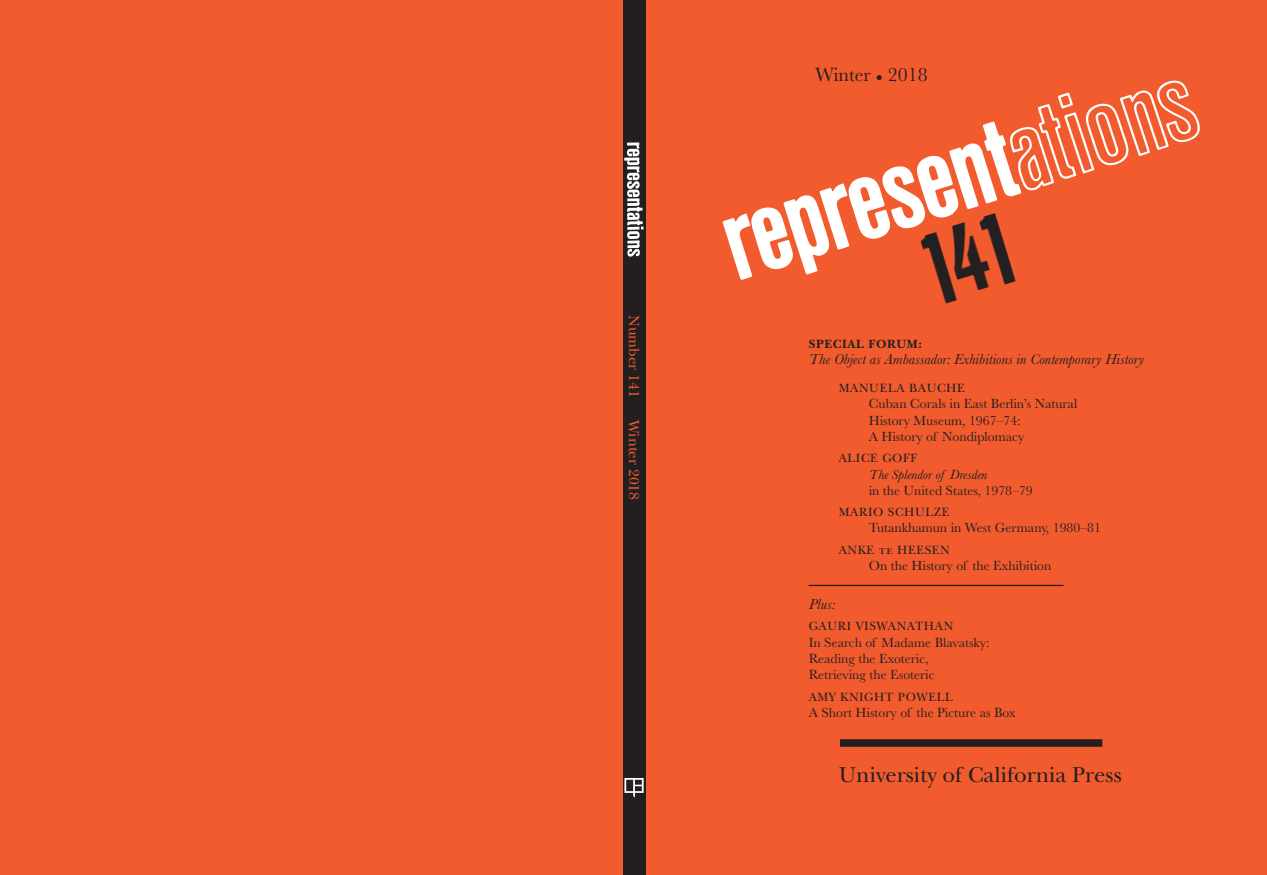
<style>
.page{position:relative;width:1267px;height:875px;background:#f15b2e}
.page>*{position:absolute;margin:0;border:0;box-sizing:border-box;transform-origin:0 0}
.t1{font:22.5px "New Baskerville";color:#231f20}
.t2{font:20px "Baskerville";color:#231f20}
.t3{font:italic 15px "Baskerville";color:#231f20}
.t4{font:15px "New Baskerville";color:#f15b2e}
.t5{font:13.75px/16.2px "Baskerville";color:#231f20}
.t6{font:italic 13.75px "Baskerville";color:#231f20}
.t7{font:12.5px "New Baskerville";letter-spacing:.05em;color:#231f20}
.t8{font:700 12.5px "New Baskerville";letter-spacing:.05em;color:#231f20}
.s1{font-family:"New Baskerville SC"}
</style>
<div class="page">
<img style="left:722px;top:80px;width:478px;height:200px">
<div style="left:623px;top:0;width:22px;height:875px;background:#231f20"></div>
<img style="left:624px;top:142px;width:19px;height:114px">
<hr style="left:809px;top:585px;width:254px;height:1px;background:#231f20">
<div style="left:840px;top:739px;width:262px;height:7px;background:#231f20"></div>
<svg style="left:624px;top:778px;width:20px;height:19px"></svg>
<svg style="left:917px;top:211px;width:101px;height:93px"></svg>
<p class="t4" style="left:639px;top:315px;width:84px;rotate:90deg">Number 141</p>
<p class="t4" style="left:639px;top:420px;width:82px;rotate:90deg">Winter 2018</p>
<h2 class="t2" style="left:815px;top:68px;width:114px">Winter • 2018</h2>
<p class="t8" style="left:809px;top:339px;width:115px">SPECIAL FORUM:</p>
<p class="t3" style="left:809px;top:354px;width:337px">The Object as Ambassador: Exhibitions in Contemporary History</p>
<p class="t7" style="left:839px;top:384px;width:128px">MANUELA BAUCHE</p>
<p class="t5" style="left:869px;top:397px;width:210px">Cuban Corals in East Berlin’s Natural<br>History Museum, 1967–74:<br>A History of Nondiplomacy</p>
<p class="t7" style="left:839px;top:454px;width:80px">ALICE GOFF</p>
<p class="t6" style="left:869px;top:469px;width:120px">The Splendor of Dresden</p>
<p class="t5" style="left:869px;top:483px;width:166px">in the United States, 1978–79</p>
<p class="t7" style="left:839px;top:507px;width:113px">MARIO SCHULZE</p>
<p class="t5" style="left:869px;top:521px;width:234px">Tutankhamun in West Germany, 1980–81</p>
<p class="t7" style="left:839px;top:545px;width:113px">ANKE <span class="s1">te</span> HEESEN</p>
<p class="t5" style="left:869px;top:558px;width:184px">On the History of the Exhibition</p>
<p class="t3" style="left:809px;top:598px;width:28px">Plus:</p>
<p class="t7" style="left:809px;top:622px;width:146px">GAURI VISWANATHAN</p>
<p class="t5" style="left:809px;top:635px;width:182px">In Search of Madame Blavatsky:<br>Reading the Exoteric,<br>Retrieving the Esoteric</p>
<p class="t7" style="left:809px;top:692px;width:146px">AMY KNIGHT POWELL</p>
<p class="t5" style="left:809px;top:705px;width:209px">A Short History of the Picture as Box</p>
<h1 class="t1" style="left:839px;top:766px;width:285px">University of California Press</h1>
</div>
